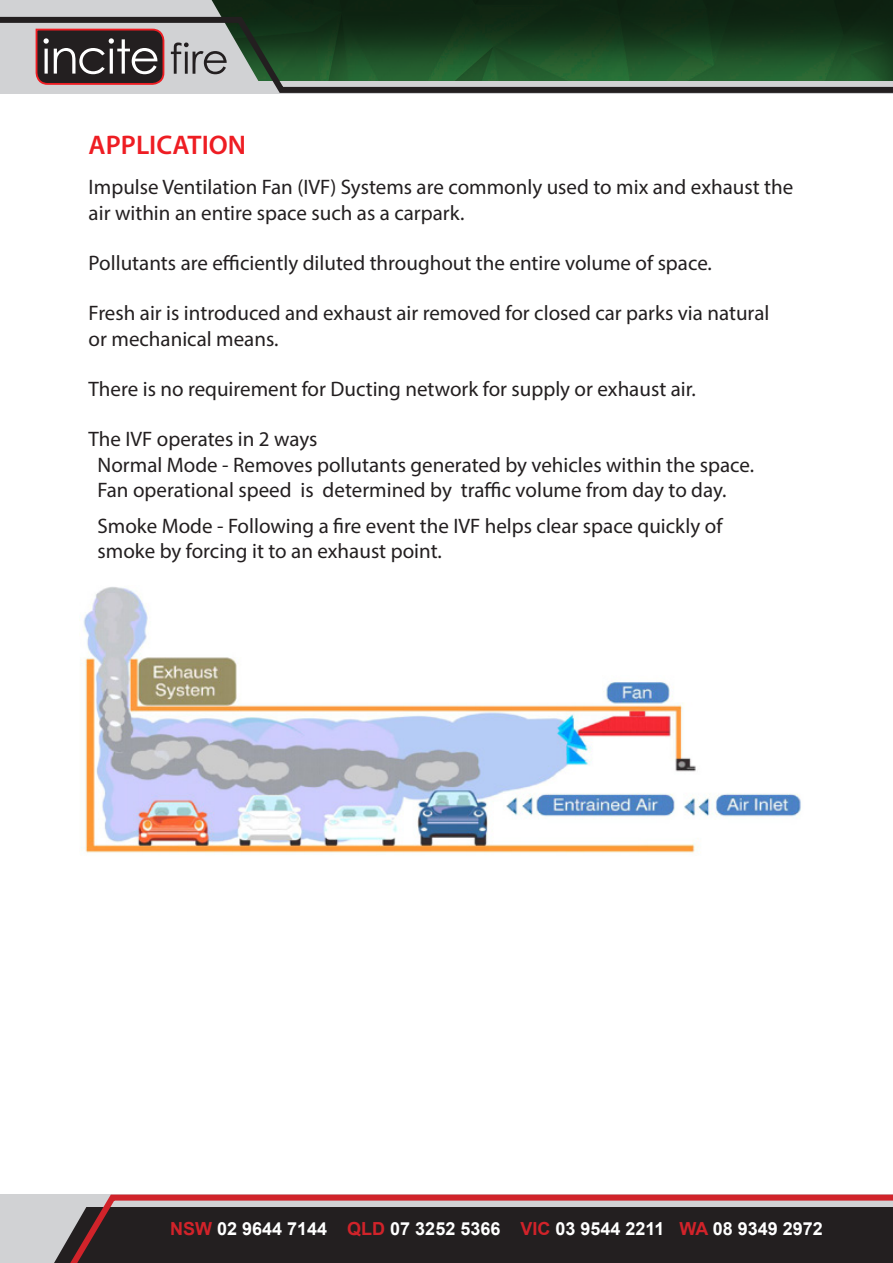
<style>
.page{position:relative;width:893px;height:1263px;background:#fff}
.page>*{position:absolute;margin:0;border:0;box-sizing:border-box;transform-origin:0 0}
.t1{font:600 27px "Myriad Pro";color:#ee1d23}
.t2{font:21px/25.2px "Myriad Pro";color:#231f20}
.t3{font:700 18px "Arial";color:#fff}
.s1{color:#d1232a}
</style>
<div class="page">
<div style="left:0;top:0;width:893px;height:81px;background:#0d2411"></div>
<div style="left:0;top:0;width:220px;height:14px;background:#d1d2d4"></div>
<svg style="left:0;top:14px;width:893px;height:80px"></svg>
<svg style="left:0;top:1194px;width:893px;height:69px;background:#473436"></svg>
<svg style="left:0;top:1206px;width:87px;height:57px;background:#b5b0b2"></svg>
<img style="left:81px;top:587px;width:720px;height:266px">
<p class="t1" style="left:89px;top:128px;width:159px">APPLICATION</p>
<p class="t2" style="left:89px;top:174px;width:706px">Impulse Ventilation Fan (IVF) Systems are commonly used to mix and exhaust the air within an entire space such as a carpark.</p>
<p class="t2" style="left:89px;top:250px;width:625px">Pollutants are efficiently diluted throughout the entire volume of space.</p>
<p class="t2" style="left:89px;top:300px;width:682px">Fresh air is introduced and exhaust air removed for closed car parks via natural or mechanical means.</p>
<p class="t2" style="left:89px;top:376px;width:609px">There is no requirement for Ducting network for supply or exhaust air.</p>
<p class="t2" style="left:89px;top:426px;width:230px">The IVF operates in 2 ways</p>
<p class="t2" style="left:98px;top:452px;width:658px">Normal Mode - Removes pollutants generated by vehicles within the space.<br>Fan operational speed is determined by traffic volume from day to day.</p>
<p class="t2" style="left:98px;top:512px;width:626px">Smoke Mode - Following a fire event the IVF helps clear space quickly of smoke by forcing it to an exhaust point.</p>
<p class="t3" style="left:170px;top:1215px;width:654px"><span class="s1">NSW</span> 02 9644 7144 <span class="s1">QLD</span> 07 3252 5366 <span class="s1">VIC</span> 03 9544 2211 <span class="s1">WA</span> 08 9349 2972</p>
</div>
